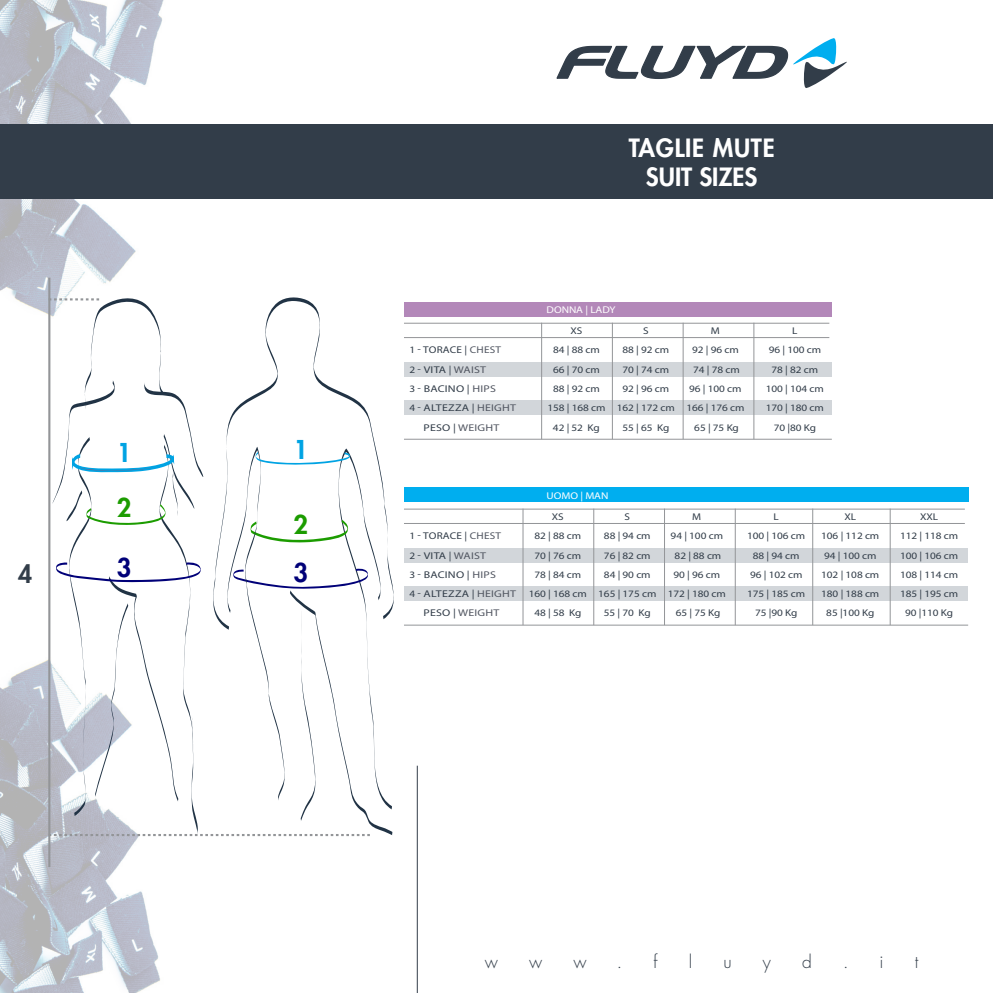
<style>
.page{position:relative;width:993px;height:993px;background:#fff}
.page>*{position:absolute;margin:0;border:0;box-sizing:border-box;transform-origin:0 0}
.t1{font:800 25.2px "Futura Std";color:#00a3e3}
.t2{font:800 25.2px "Futura Std";color:#1c9c00}
.t3{font:800 25.2px "Futura Std";color:#000078}
.t4{font:800 24.5px "Futura Std";letter-spacing:.03em;color:#fff}
.t5{font:800 24.5px "Futura Std";color:#fff}
.t6{font:800 24.5px "Futura Std";color:#323d49}
.t7{font:300 17.5px "Futura Std";color:#323d49}
.t8{font:9.8px "Myriad Pro";letter-spacing:-.005em;color:#323d49;scale:1.14 1}
.t9{font:9.8px "Myriad Pro";letter-spacing:.02em;color:#323d49;scale:1.14 1}
.t10{font:9.8px "Myriad Pro";letter-spacing:.02em;color:#515661;scale:1.21 1}
.t11{font:9.8px "Myriad Pro";letter-spacing:-.005em;color:#fff;scale:1.14 1}
.s1{color:#515661}
.s2{color:#323d49}
</style>
<div class="page">
<img style="left:0;top:0;width:255px;height:315px">
<img style="left:0;top:659px;width:250px;height:333px">
<div style="left:0;top:124px;width:992px;height:74px;background:#323d49"></div>
<hr style="left:416px;top:765px;width:1px;height:227px;background:#323d49">
<hr style="left:48px;top:277px;width:2px;height:589px;background:#939598">
<svg style="left:556px;top:38px;width:291px;height:50px"></svg>
<div style="left:404px;top:301px;width:427px;height:15px;background:#b388b9"></div>
<div style="left:404px;top:400px;width:427px;height:15px;background:#d2d6da"></div>
<div style="left:404px;top:362px;width:427px;height:14px;background:#d2d6da"></div>
<hr style="left:541px;top:322px;width:1px;height:117px;background:#939598">
<hr style="left:404px;top:337px;width:425px;height:1px;background:#939598">
<hr style="left:611px;top:322px;width:1px;height:117px;background:#939598">
<hr style="left:753px;top:322px;width:1px;height:117px;background:#939598">
<hr style="left:682px;top:322px;width:1px;height:117px;background:#939598">
<hr style="left:404px;top:322px;width:425px;height:1px;background:#939598">
<hr style="left:404px;top:438px;width:427px;height:1px;background:#939598">
<svg style="left:50px;top:295px;width:342px;height:540px"></svg>
<div style="left:404px;top:487px;width:563px;height:15px;background:#00aeef"></div>
<div style="left:404px;top:586px;width:563px;height:15px;background:#d2d6da"></div>
<div style="left:404px;top:547px;width:563px;height:15px;background:#d2d6da"></div>
<hr style="left:522px;top:508px;width:1px;height:117px;background:#939598">
<hr style="left:404px;top:523px;width:560px;height:1px;background:#939598">
<hr style="left:593px;top:508px;width:1px;height:117px;background:#939598">
<hr style="left:734px;top:508px;width:1px;height:117px;background:#939598">
<hr style="left:812px;top:508px;width:1px;height:117px;background:#939598">
<hr style="left:663px;top:508px;width:1px;height:117px;background:#939598">
<hr style="left:404px;top:508px;width:560px;height:1px;background:#939598">
<hr style="left:404px;top:624px;width:563px;height:1px;background:#939598">
<hr style="left:889px;top:508px;width:1px;height:117px;background:#939598">
<p class="t1" style="left:293px;top:433px;width:16px">1</p>
<p class="t1" style="left:117px;top:437px;width:16px">1</p>
<p class="t2" style="left:117px;top:492px;width:16px">2</p>
<p class="t3" style="left:117px;top:551px;width:16px">3</p>
<p class="t2" style="left:293px;top:508px;width:16px">2</p>
<p class="t6" style="left:18px;top:557px;width:16px">4</p>
<p class="t3" style="left:293px;top:557px;width:16px">3</p>
<p class="t4" style="left:628px;top:132px;width:147px">TAGLIE MUTE</p>
<p class="t5" style="left:645px;top:161px;width:113px">SUIT SIZES</p>
<p class="t9" style="left:409px;top:345px;width:82px">1 - TORACE | <span class="s1">CHEST</span></p>
<p class="t9" style="left:409px;top:364px;width:69px">2 - VITA | <span class="s1">WAIST</span></p>
<p class="t9" style="left:409px;top:383px;width:77px">3 - BACINO | <span class="s1">HIPS</span></p>
<p class="t9" style="left:409px;top:402px;width:95px">4 - ALTEZZA | <span class="s1">HEIGHT</span></p>
<p class="t10" style="left:423px;top:422px;width:64px"><span class="s2">PESO |</span> WEIGHT</p>
<p class="t11" style="left:546px;top:304px;width:62px">DONNA | LADY</p>
<p class="t8" style="left:570px;top:325px;width:12px">XS</p>
<p class="t8" style="left:643px;top:325px;width:6px">S</p>
<p class="t8" style="left:710px;top:325px;width:9px">M</p>
<p class="t8" style="left:792px;top:325px;width:6px">L</p>
<p class="t8" style="left:553px;top:345px;width:42px">84 | 88 cm</p>
<p class="t8" style="left:622px;top:345px;width:42px">88 | 92 cm</p>
<p class="t8" style="left:692px;top:345px;width:42px">92 | 96 cm</p>
<p class="t8" style="left:768px;top:345px;width:47px">96 | 100 cm</p>
<p class="t8" style="left:553px;top:364px;width:42px">66 | 70 cm</p>
<p class="t8" style="left:622px;top:364px;width:42px">70 | 74 cm</p>
<p class="t8" style="left:693px;top:364px;width:42px">74 | 78 cm</p>
<p class="t8" style="left:771px;top:364px;width:42px">78 | 82 cm</p>
<p class="t8" style="left:553px;top:383px;width:42px">88 | 92 cm</p>
<p class="t8" style="left:622px;top:383px;width:42px">92 | 96 cm</p>
<p class="t8" style="left:689px;top:383px;width:47px">96 | 100 cm</p>
<p class="t8" style="left:765px;top:383px;width:52px">100 | 104 cm</p>
<p class="t8" style="left:547px;top:402px;width:174px">158 | 168 cm 162 | 172 cm 166 | 176 cm</p>
<p class="t8" style="left:765px;top:402px;width:52px">170 | 180 cm</p>
<p class="t8" style="left:552px;top:422px;width:43px">42 | 52 Kg</p>
<p class="t8" style="left:622px;top:422px;width:43px">55 | 65 Kg</p>
<p class="t8" style="left:694px;top:422px;width:41px">65 | 75 Kg</p>
<p class="t8" style="left:773px;top:422px;width:39px">70 |80 Kg</p>
<p class="t9" style="left:409px;top:530px;width:82px">1 - TORACE | <span class="s1">CHEST</span></p>
<p class="t9" style="left:409px;top:550px;width:69px">2 - VITA | <span class="s1">WAIST</span></p>
<p class="t9" style="left:409px;top:569px;width:77px">3 - BACINO | <span class="s1">HIPS</span></p>
<p class="t9" style="left:409px;top:588px;width:95px">4 - ALTEZZA | <span class="s1">HEIGHT</span></p>
<p class="t10" style="left:423px;top:607px;width:64px"><span class="s2">PESO |</span> WEIGHT</p>
<p class="t11" style="left:546px;top:490px;width:56px">UOMO | MAN</p>
<p class="t8" style="left:551px;top:511px;width:12px">XS</p>
<p class="t8" style="left:624px;top:511px;width:6px">S</p>
<p class="t8" style="left:692px;top:511px;width:9px">M</p>
<p class="t8" style="left:773px;top:511px;width:6px">L</p>
<p class="t8" style="left:844px;top:511px;width:12px">XL</p>
<p class="t8" style="left:919px;top:511px;width:17px">XXL</p>
<p class="t8" style="left:534px;top:530px;width:42px">82 | 88 cm</p>
<p class="t8" style="left:603px;top:530px;width:42px">88 | 94 cm</p>
<p class="t8" style="left:670px;top:530px;width:47px">94 | 100 cm</p>
<p class="t8" style="left:747px;top:530px;width:52px">100 | 106 cm</p>
<p class="t8" style="left:821px;top:530px;width:52px">106 | 112 cm</p>
<p class="t8" style="left:899px;top:530px;width:52px">112 | 118 cm</p>
<p class="t8" style="left:534px;top:550px;width:42px">70 | 76 cm</p>
<p class="t8" style="left:603px;top:550px;width:42px">76 | 82 cm</p>
<p class="t8" style="left:674px;top:550px;width:42px">82 | 88 cm</p>
<p class="t8" style="left:752px;top:550px;width:42px">88 | 94 cm</p>
<p class="t8" style="left:823px;top:550px;width:47px">94 | 100 cm</p>
<p class="t8" style="left:899px;top:550px;width:52px">100 | 106 cm</p>
<p class="t8" style="left:534px;top:569px;width:42px">78 | 84 cm</p>
<p class="t8" style="left:603px;top:569px;width:42px">84 | 90 cm</p>
<p class="t8" style="left:673px;top:569px;width:42px">90 | 96 cm</p>
<p class="t8" style="left:749px;top:569px;width:47px">96 | 102 cm</p>
<p class="t8" style="left:821px;top:569px;width:52px">102 | 108 cm</p>
<p class="t8" style="left:899px;top:569px;width:52px">108 | 114 cm</p>
<p class="t8" style="left:528px;top:588px;width:174px">160 | 168 cm 165 | 175 cm 172 | 180 cm</p>
<p class="t8" style="left:747px;top:588px;width:52px">175 | 185 cm</p>
<p class="t8" style="left:821px;top:588px;width:52px">180 | 188 cm</p>
<p class="t8" style="left:899px;top:588px;width:52px">185 | 195 cm</p>
<p class="t8" style="left:534px;top:607px;width:43px">48 | 58 Kg</p>
<p class="t8" style="left:603px;top:607px;width:43px">55 | 70 Kg</p>
<p class="t8" style="left:675px;top:607px;width:41px">65 | 75 Kg</p>
<p class="t8" style="left:754px;top:607px;width:39px">75 |90 Kg</p>
<p class="t8" style="left:826px;top:607px;width:44px">85 |100 Kg</p>
<p class="t8" style="left:904px;top:607px;width:44px">90 |110 Kg</p>
<p class="t7" style="left:484px;top:950px;width:15px">w</p>
<p class="t7" style="left:529px;top:950px;width:15px">w</p>
<p class="t7" style="left:573px;top:950px;width:15px">w</p>
<p class="t7" style="left:616px;top:950px;width:7px">.</p>
<p class="t7" style="left:653px;top:950px;width:6px">f</p>
<p class="t7" style="left:688px;top:950px;width:5px">l</p>
<p class="t7" style="left:723px;top:950px;width:10px">u</p>
<p class="t7" style="left:762px;top:950px;width:10px">y</p>
<p class="t7" style="left:801px;top:950px;width:11px">d</p>
<p class="t7" style="left:842px;top:950px;width:7px">.</p>
<p class="t7" style="left:879px;top:950px;width:6px">i</p>
<p class="t7" style="left:914px;top:950px;width:5px">t</p>
</div>
